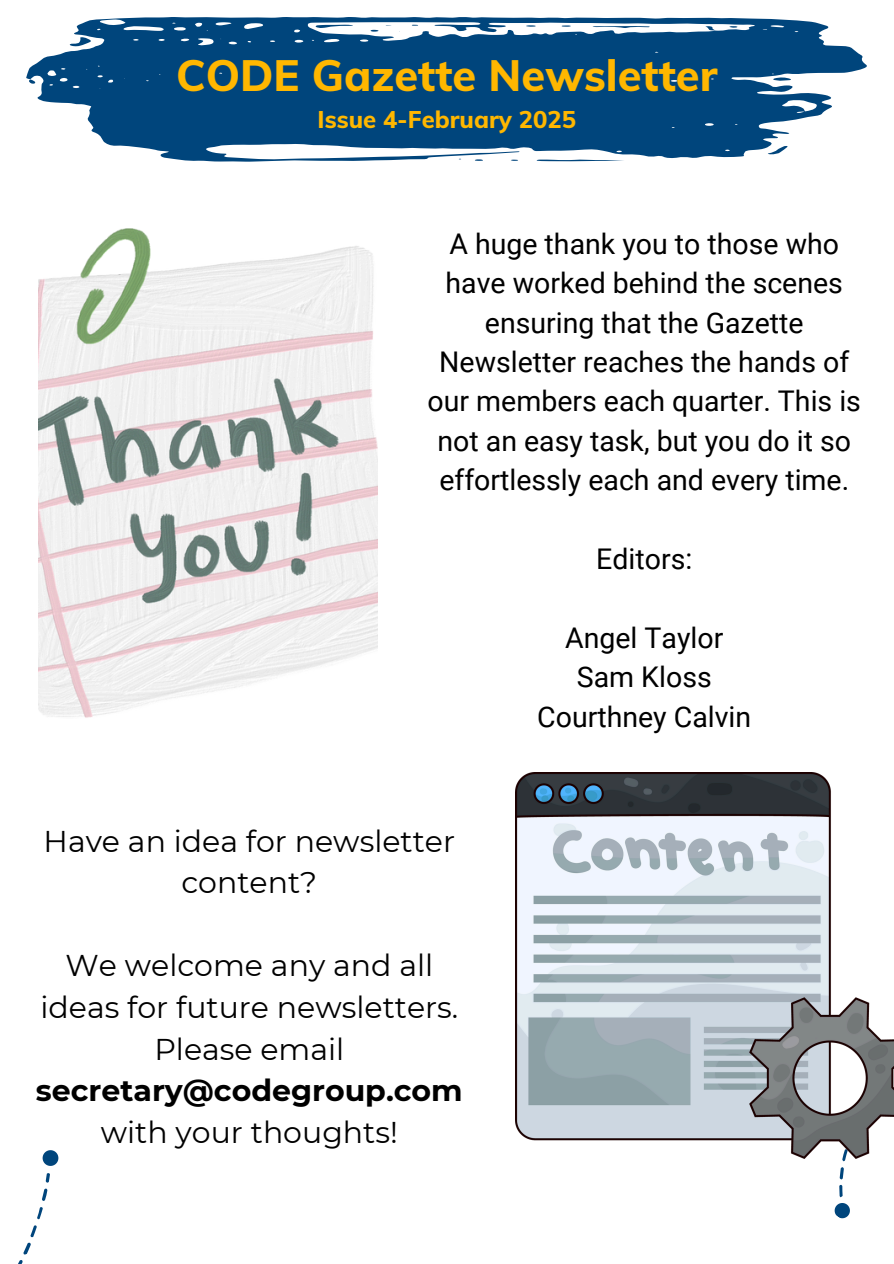
<style>
.page{position:relative;width:894px;height:1264px;background:#fff}
.page>*{position:absolute;margin:0;border:0;box-sizing:border-box;transform-origin:0 0}
.t1{font:43.35px "RTL Bayan Black";color:#ffb700}
.t2{font:30px/41.7px "Montserrat";color:#000;text-align:center}
.t3{font:28.5px/39.3px "Roboto";color:#000;text-align:center}
.t4{font:23.85px "RTL Bayan Black";color:#ffb700}
.s1{font-weight:700}
</style>
<div class="page">
<svg style="left:43px;top:1150px;width:15px;height:15px"></svg>
<svg style="left:18px;top:1173px;width:32px;height:90px"></svg>
<svg style="left:834px;top:1158px;width:24px;height:61px"></svg>
<svg style="left:26px;top:17px;width:841px;height:145px;fill:#00457c"></svg>
<svg style="left:536px;top:159px;width:88px;height:2px"></svg>
<svg style="left:69px;top:37px;width:22px;height:10px"></svg>
<svg style="left:767px;top:146px;width:20px;height:8px"></svg>
<svg style="left:772px;top:77px;width:19px;height:4px"></svg>
<svg style="left:28px;top:79px;width:8px;height:5px"></svg>
<svg style="left:474px;top:159px;width:9px;height:2px"></svg>
<svg style="left:315px;top:25px;width:38px;height:3px"></svg>
<svg style="left:592px;top:26px;width:57px;height:2px"></svg>
<svg style="left:705px;top:26px;width:10px;height:5px"></svg>
<svg style="left:526px;top:25px;width:9px;height:2px"></svg>
<svg style="left:561px;top:25px;width:10px;height:2px"></svg>
<svg style="left:370px;top:30px;width:8px;height:2px"></svg>
<svg style="left:729px;top:26px;width:8px;height:2px"></svg>
<img style="left:38px;top:228px;width:339px;height:490px">
<img style="left:515px;top:772px;width:378px;height:386px">
<p class="t1" style="left:176px;top:47px;width:543px">CODE Gazette Newsletter</p>
<p class="t4" style="left:317px;top:104px;width:260px">Issue 4-February 2025</p>
<h1 class="t3" style="left:427px;top:224px;width:435px">A huge thank you to those who have worked behind the scenes ensuring that the Gazette<br>Newsletter reaches the hands of our members each quarter. This is not an easy task, but you do it so effortlessly each and every time.</h1>
<p class="t3" style="left:596px;top:539px;width:97px">Editors:</p>
<p class="t2" style="left:44px;top:820px;width:413px">Have an idea for newsletter content?</p>
<p class="t2" style="left:36px;top:944px;width:428px">We welcome any and all ideas for future newsletters.<br>Please email <span class="s1">secretary@codegroup.com </span>with your thoughts!</p>
<p class="t3" style="left:565px;top:618px;width:160px">Angel Taylor</p>
<p class="t3" style="left:576px;top:657px;width:136px">Sam Kloss</p>
<p class="t3" style="left:537px;top:697px;width:215px">Courthney Calvin</p>
</div>
